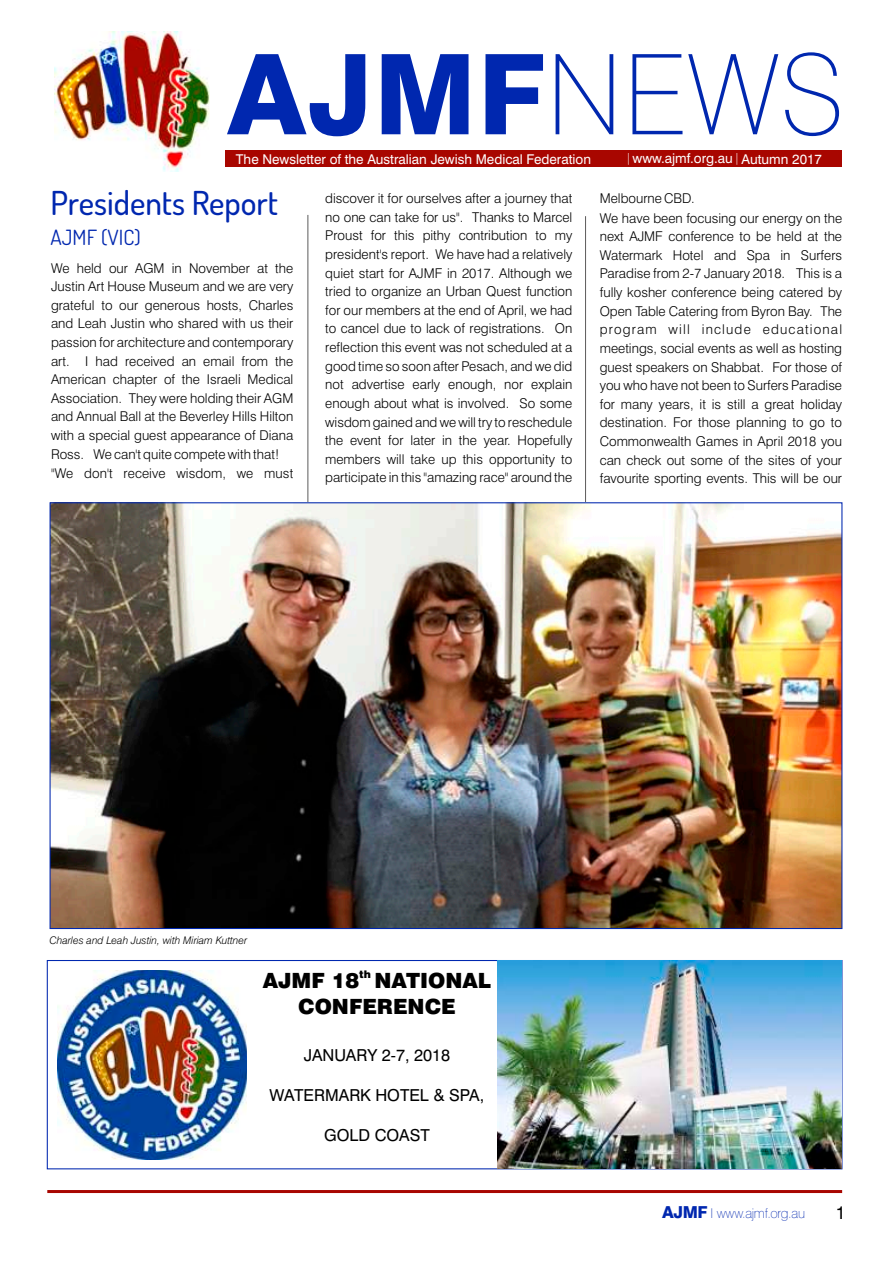
<style>
.page{position:relative;width:893px;height:1263px;background:#fff}
.page>*{position:absolute;margin:0;border:0;box-sizing:border-box;transform-origin:0 0}
.t1{font:800 111.45px "Swiss 721 BT";color:#0027af}
.t2{font:500 33px "Dosis";color:#0027af}
.t3{font:900 21px/25.2px "Swiss 721 BT";color:#000;text-align:center}
.t4{font:21px "Dosis";color:#0027af}
.t5{font:18px "Swiss 721 BT";color:#000}
.t6{font:16.5px "Swiss 721 BT";color:#000}
.t7{font:300 13.5px/18.6px "Swiss 721 BT";color:#000}
.t8{font:13.5px "Swiss 721 BT";color:#fefefe}
.t9{font:100 13.5px "Swiss 721 BT";letter-spacing:-.025em;color:#0027af}
.t10{font:italic 300 10.5px "Swiss 721 BT";color:#000}
.t11{font:900 10.5px "Swiss 721 BT";color:#000}
.s1{font-weight:100}
.s2{font-size:11.85px}
.s3{font-weight:800;font-size:16.5px}
</style>
<div class="page">
<div style="left:226px;top:151px;width:616px;height:16px;background:#a80600"></div>
<img style="left:54px;top:31px;width:156px;height:141px">
<hr style="left:47px;top:1190px;width:795px;height:3px;background:#a80600">
<hr style="left:308px;top:215px;width:1px;height:700px;background:#5c5b5b">
<hr style="left:585px;top:216px;width:1px;height:367px;background:#5c5b5b">
<img style="left:52px;top:504px;width:788px;height:423px">
<img style="left:497px;top:960px;width:345px;height:209px">
<img style="left:58px;top:970px;width:189px;height:189px">
<h1 class="t1" style="left:227px;top:50px;width:618px">AJMF<span class="s1">NEWS</span></h1>
<p class="t8" style="left:236px;top:154px;width:357px">The Newsletter of the Australian Jewish Medical Federation</p>
<p class="t8" style="left:627px;top:153px;width:197px"><span class="s2">|</span> www.ajmf.org.au <span class="s2">|</span> Autumn 2017</p>
<h2 class="t2" style="left:51px;top:181px;width:229px">Presidents Report</h2>
<h3 class="t4" style="left:51px;top:223px;width:92px">AJMF (VIC)</h3>
<p class="t7" style="left:51px;top:260px;width:244px">We held our AGM in November at the Justin Art House Museum and we are very grateful to our generous hosts, Charles and Leah Justin who shared with us their passion for architecture and contemporary art. I had received an email from the American chapter of the Israeli Medical Association. They were holding their AGM and Annual Ball at the Beverley Hills Hilton with a special guest appearance of Diana Ross. We can't quite compete with that! "We don't receive wisdom, we must</p>
<p class="t7" style="left:325px;top:190px;width:249px;text-align:justify">discover it for ourselves after a journey that no one can take for us". Thanks to Marcel Proust for this pithy contribution to my president's report. We have had a relatively quiet start for AJMF in 2017. Although we tried to organize an Urban Quest function for our members at the end of April, we had to cancel due to lack of registrations. On reflection this event was not scheduled at a good time so soon after Pesach, and we did not advertise early enough, nor explain enough about what is involved. So some wisdom gained and we will try to reschedule the event for later in the year. Hopefully members will take up this opportunity to participate in this "amazing race" around the</p>
<p class="t7" style="left:600px;top:190px;width:244px">Melbourne CBD.<br>We have been focusing our energy on the next AJMF conference to be held at the Watermark Hotel and Spa in Surfers Paradise from 2-7 January 2018. This is a fully kosher conference being catered by Open Table Catering from Byron Bay. The program will include educational meetings, social events as well as hosting guest speakers on Shabbat. For those of you who have not been to Surfers Paradise for many years, it is still a great holiday destination. For those planning to go to Commonwealth Games in April 2018 you can check out some of the sites of your favourite sporting events. This will be our</p>
<p class="t10" style="left:50px;top:936px;width:199px">Charles and Leah Justin, with Miriam Kuttner</p>
<p class="t11" style="left:359px;top:970px;width:13px">th</p>
<h3 class="t3" style="left:263px;top:970px;width:230px">AJMF 18 NATIONAL<br>CONFERENCE</h3>
<p class="t6" style="left:304px;top:1049px;width:148px">JANUARY 2-7, 2018</p>
<p class="t6" style="left:270px;top:1088px;width:216px">WATERMARK HOTEL &amp; SPA,</p>
<p class="t6" style="left:324px;top:1128px;width:107px">GOLD COAST</p>
<p class="t9" style="left:662px;top:1208px;width:144px"><span class="s3">AJMF</span> I www.ajmf.org.au</p>
<h3 class="t5" style="left:836px;top:1205px;width:11px">1</h3>
</div>
